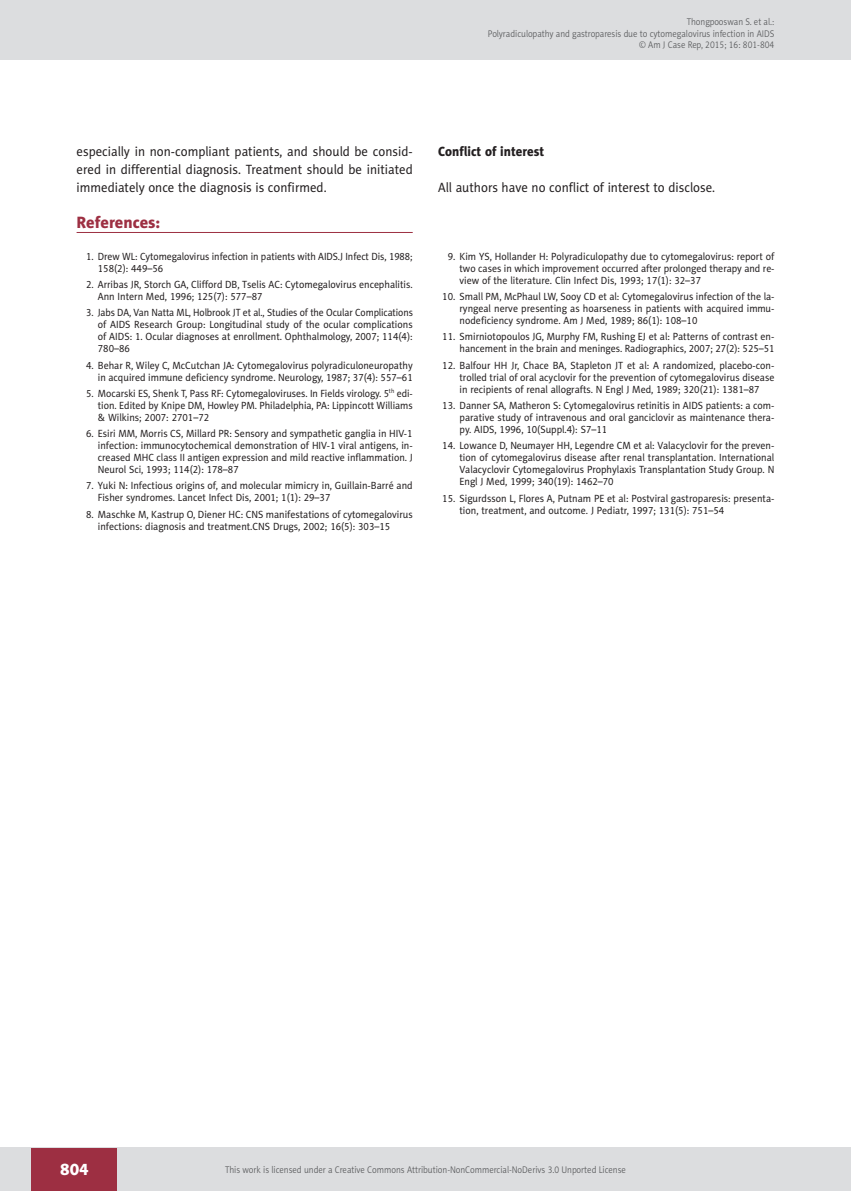
<style>
.page{position:relative;width:851px;height:1191px;background:#fff}
.page>*{position:absolute;margin:0;border:0;box-sizing:border-box;transform-origin:0 0}
.AJCR_Referencje_Tytu{font:16.5px "Naomi Sans EFN Heavy";color:#9d2f42}
.t1{font:16.5px "Naomi Sans EFN Heavy";color:#fff}
.AJCR_Body{font:13.5px/18px "Naomi Sans EFN";color:#231f20;text-align:justify;scale:.95 1}
.AJCR_Headline_2{font:13.5px "Naomi Sans EFN Heavy";color:#231f20;scale:.95 1}
.AJCR_Referencje_punk{font:10.5px/12px "Naomi Sans EFN";color:#231f20;text-align:justify;scale:.95 1}
.AJCR_Referencje_punk-2{font:10.5px/12px "Naomi Sans EFN";color:#231f20;scale:.94 1}
.AJCR_Referencje_punk-3{font:10.5px/12px "Naomi Sans EFN";color:#231f20;text-align:justify;scale:.93 1}
.t2{font:9.75px/11.2px "Naomi Sans EFN Light";color:#57585a;text-align:right;scale:.9 1}
</style>
<div class="page">
<hr style="left:77px;top:232px;width:335px;height:1px;background:#9d2f42">
<div style="left:0;top:1148px;width:850px;height:43px;background:#dcdddf"></div>
<div style="left:32px;top:1147px;width:85px;height:43px;background:#9d2f42"></div>
<div style="left:0;top:0;width:850px;height:60px;background:#dcdddf"></div>
<p class="t2" style="left:488px;top:16px;width:320px">Thongpooswan S. et al.:<br>Polyradiculopathy and gastroparesis due to cytomegalovirus infection in AIDS © Am J Case Rep, 2015; 16: 801-804</p>
<p class="AJCR_Body" style="left:77px;top:142px;width:355px">especially in non-compliant patients, and should be consid&shy;ered in differential diagnosis. Treatment should be initiated immediately once the diagnosis is confirmed.</p>
<p class="AJCR_Referencje_Tytu" style="left:77px;top:212px;width:85px">References:</p>
<p class="AJCR_Referencje_punk-2" style="left:98px;top:250px;width:336px;text-indent:-12px">1. Drew WL: Cytomegalovirus infection in patients with AIDS.J Infect Dis, 1988;<br>158(2): 449–56</p>
<p class="AJCR_Referencje_punk" style="left:98px;top:279px;width:333px;text-indent:-12px">2. Arribas JR, Storch GA, Clifford DB, Tselis AC: Cytomegalovirus encephalitis.<br>Ann Intern Med, 1996; 125(7): 577–87</p>
<p class="AJCR_Referencje_punk-3" style="left:98px;top:307px;width:340px;text-indent:-12px">3. Jabs DA, Van Natta ML, Holbrook JT et al., Studies of the Ocular Complications of AIDS Research Group: Longitudinal study of the ocular complications of AIDS: 1. Ocular diagnoses at enrollment. Ophthalmology, 2007; 114(4):<br>780–86</p>
<p class="AJCR_Referencje_punk" style="left:86px;top:359px;width:345px;text-align:right">4. Behar R, Wiley C, McCutchan JA: Cytomegalovirus polyradiculoneuropathy in acquired immune deficiency syndrome. Neurology, 1987; 37(4): 557–61</p>
<p class="AJCR_Referencje_punk-2" style="left:98px;top:387px;width:336px;text-align:justify;text-indent:-12px">5. Mocarski ES, Shenk T, Pass RF: Cytomegaloviruses. In Fields virology. 5<sup>th</sup> edi&shy;tion. Edited by Knipe DM, Howley PM. Philadelphia, PA: Lippincott Williams &amp; Wilkins; 2007: 2701–72</p>
<p class="AJCR_Referencje_punk" style="left:98px;top:428px;width:333px;text-indent:-12px">6. Esiri MM, Morris CS, Millard PR: Sensory and sympathetic ganglia in HIV-1 infection: immunocytochemical demonstration of HIV-1 viral antigens, in&shy;creased MHC class II antigen expression and mild reactive inflammation. J Neurol Sci, 1993; 114(2): 178–87</p>
<p class="AJCR_Referencje_punk" style="left:98px;top:480px;width:333px;text-indent:-12px">7. Yuki N: Infectious origins of, and molecular mimicry in, Guillain-Barré and<br>Fisher syndromes. Lancet Infect Dis, 2001; 1(1): 29–37</p>
<p class="AJCR_Referencje_punk" style="left:98px;top:508px;width:333px;text-indent:-12px">8. Maschke M, Kastrup O, Diener HC: CNS manifestations of cytomegalovirus infections: diagnosis and treatment.CNS Drugs, 2002; 16(5): 303–15</p>
<p class="AJCR_Headline_2" style="left:438px;top:143px;width:113px">Conflict of interest</p>
<p class="AJCR_Body" style="left:438px;top:178px;width:293px">All authors have no conflict of interest to disclose.</p>
<p class="AJCR_Referencje_punk" style="left:459px;top:250px;width:333px;text-indent:-12px">9. Kim YS, Hollander H: Polyradiculopathy due to cytomegalovirus: report of two cases in which improvement occurred after prolonged therapy and re&shy;view of the literature. Clin Infect Dis, 1993; 17(1): 32–37</p>
<p class="AJCR_Referencje_punk" style="left:459px;top:291px;width:333px;text-indent:-17px">10. Small PM, McPhaul LW, Sooy CD et al: Cytomegalovirus infection of the la&shy;ryngeal nerve presenting as hoarseness in patients with acquired immu&shy;nodeficiency syndrome. Am J Med, 1989; 86(1): 108–10</p>
<p class="AJCR_Referencje_punk" style="left:442px;top:331px;width:351px;text-align:right">11. Smirniotopoulos JG, Murphy FM, Rushing EJ et al: Patterns of contrast en&shy;hancement in the brain and meninges. Radiographics, 2007; 27(2): 525–51</p>
<p class="AJCR_Referencje_punk" style="left:459px;top:359px;width:333px;text-indent:-17px">12. Balfour HH Jr, Chace BA, Stapleton JT et al: A randomized, placebo-con&shy;trolled trial of oral acyclovir for the prevention of cytomegalovirus disease in recipients of renal allografts. N Engl J Med, 1989; 320(21): 1381–87</p>
<p class="AJCR_Referencje_punk" style="left:459px;top:399px;width:333px;text-indent:-17px">13. Danner SA, Matheron S: Cytomegalovirus retinitis in AIDS patients: a com&shy;parative study of intravenous and oral ganciclovir as maintenance thera&shy;py. AIDS, 1996, 10(Suppl.4): S7–11</p>
<p class="AJCR_Referencje_punk" style="left:459px;top:440px;width:333px;text-indent:-17px">14. Lowance D, Neumayer HH, Legendre CM et al: Valacyclovir for the preven&shy;tion of cytomegalovirus disease after renal transplantation. International Valacyclovir Cytomegalovirus Prophylaxis Transplantation Study Group. N Engl J Med, 1999; 340(19): 1462–70</p>
<p class="AJCR_Referencje_punk" style="left:459px;top:492px;width:333px;text-indent:-17px">15. Sigurdsson L, Flores A, Putnam PE et al: Postviral gastroparesis: presenta&shy;tion, treatment, and outcome. J Pediatr, 1997; 131(5): 751–54</p>
<h1 class="t1" style="left:60px;top:1159px;width:30px">804</h1>
<p class="t2" style="left:225px;top:1164px;width:447px">This work is licensed under a Creative Commons Attribution-NonCommercial-NoDerivs 3.0 Unported License</p>
</div>
